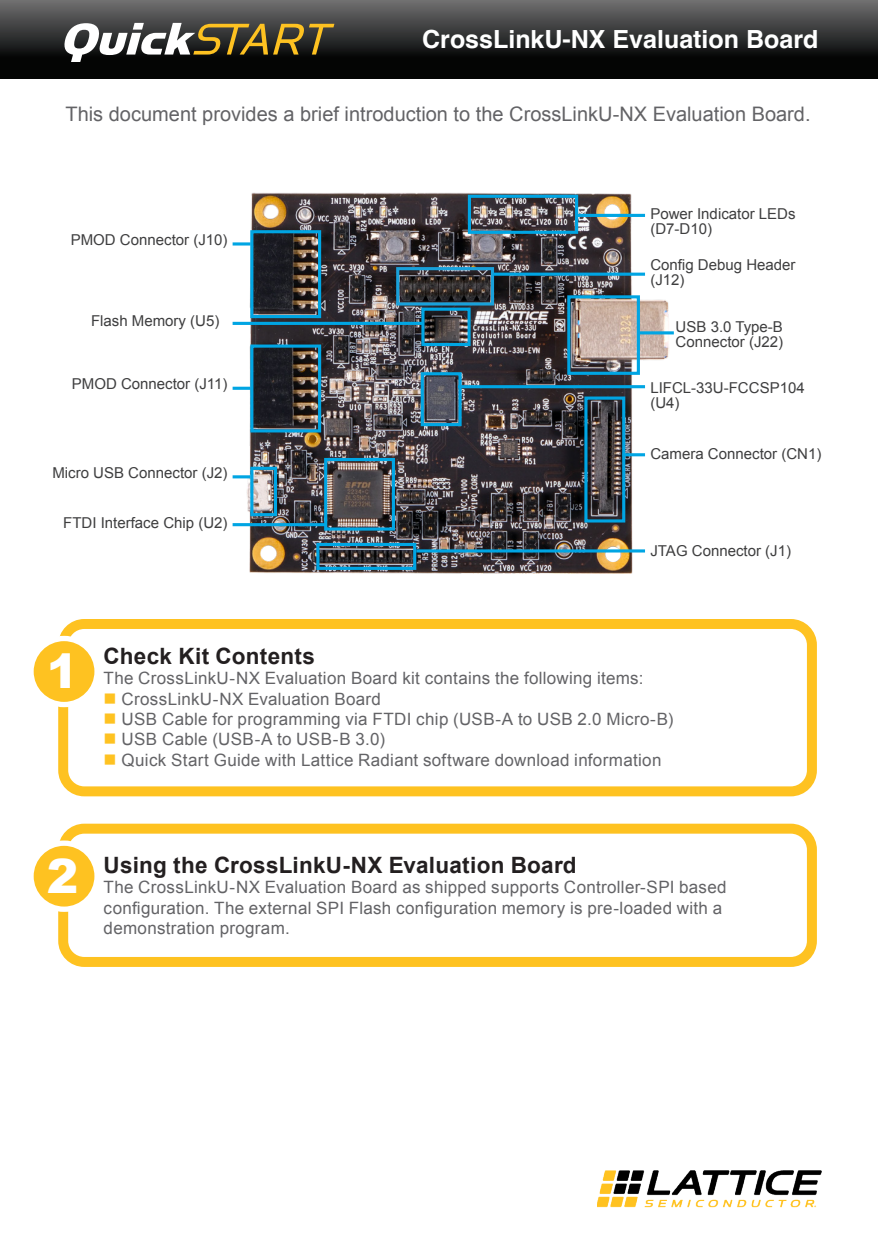
<style>
.page{position:relative;width:878px;height:1238px;background:#fff}
.page>*{position:absolute;margin:0;border:0;box-sizing:border-box;transform-origin:0 0}
.t1{font:italic 50px "Simian Display Chimpanzee";color:#fff}
.t2{font:900 47.25px "Arial";color:#fff}
.t3{font:700 25px "Helvetica";color:#fff}
.t4{font:700 22.5px "Arial";letter-spacing:.01em;color:#231f20}
.t5{font:20px "Arial";color:#636366}
.t6{font:17px/20.5px "Arial";letter-spacing:.015em;color:#636366}
.Inside_Page_Titles{font:15px/15px "Arial";color:#3e3e3f}
.s1{font-family:"Simian Display Orangutan";color:#fec221}
</style>
<div class="page">
<div style="left:0;top:0;width:878px;height:78px;background:linear-gradient(to bottom,#6b6a6c,#000)"></div>
<img style="left:597px;top:1170px;width:224px;height:37px">
<div style="left:58px;top:619px;width:758px;height:177px;border:10px solid #fec221;border-radius:21px"></div>
<div style="left:58px;top:823px;width:758px;height:144px;border:10px solid #fec221;border-radius:21px"></div>
<div style="left:31px;top:638px;width:66px;height:66px;background:#fec221;border-radius:50%"></div>
<div style="left:28px;top:636px;width:72px;height:71px;border:5px solid #fff;border-radius:50%"></div>
<div style="left:31px;top:843px;width:66px;height:66px;background:#fec221;border-radius:50%"></div>
<div style="left:28px;top:840px;width:72px;height:72px;border:5px solid #fff;border-radius:50%"></div>
<img style="left:246px;top:193px;width:423px;height:381px">
<div style="left:468px;top:195px;width:110px;height:39px;border:3px solid #00a5e3"></div>
<div style="left:250px;top:230px;width:71px;height:88px;border:3px solid #00a5e3"></div>
<div style="left:250px;top:344px;width:71px;height:88px;border:3px solid #00a5e3"></div>
<div style="left:324px;top:458px;width:71px;height:72px;border:3px solid #00a5e3"></div>
<div style="left:316px;top:543px;width:100px;height:27px;border:3px solid #00a5e3"></div>
<div style="left:420px;top:372px;width:41px;height:54px;border:3px solid #00a5e3"></div>
<div style="left:584px;top:396px;width:41px;height:126px;border:3px solid #00a5e3"></div>
<div style="left:567px;top:295px;width:73px;height:80px;border:3px solid #00a5e3"></div>
<div style="left:250px;top:467px;width:27px;height:49px;border:3px solid #00a5e3"></div>
<div style="left:396px;top:267px;width:98px;height:38px;border:3px solid #19a1db"></div>
<div style="left:421px;top:307px;width:49px;height:39px;border:3px solid #00a5e3"></div>
<hr style="left:232px;top:322px;width:190px;height:3px;background:#00a5e3">
<hr style="left:232px;top:242px;width:18px;height:3px;background:#00a5e3">
<hr style="left:577px;top:214px;width:68px;height:3px;background:#00a5e3">
<svg style="left:493px;top:272px;width:152px;height:4px"></svg>
<hr style="left:622px;top:453px;width:23px;height:3px;background:#00a5e3">
<hr style="left:416px;top:549px;width:229px;height:3px;background:#00a5e3">
<hr style="left:458px;top:385px;width:187px;height:3px;background:#00a5e3">
<hr style="left:637px;top:331px;width:36px;height:3px;background:#00a5e3">
<hr style="left:232px;top:387px;width:18px;height:3px;background:#00a5e3">
<hr style="left:232px;top:475px;width:18px;height:3px;background:#00a5e3">
<hr style="left:232px;top:523px;width:94px;height:3px;background:#00a5e3">
<h1 class="t1" style="left:60px;top:12px;width:283px">Quick<span class="s1">START</span></h1>
<h3 class="t3" style="left:422px;top:24px;width:397px">CrossLinkU-NX Evaluation Board</h3>
<p class="t5" style="left:65px;top:101px;width:746px">This document provides a brief introduction to the CrossLinkU-NX Evaluation Board.</p>
<p class="Inside_Page_Titles" style="left:71px;top:232px;width:158px">PMOD Connector (J10)</p>
<p class="Inside_Page_Titles" style="left:91px;top:313px;width:130px">Flash Memory (U5)</p>
<p class="Inside_Page_Titles" style="left:72px;top:376px;width:157px">PMOD Connector (J11)</p>
<p class="Inside_Page_Titles" style="left:52px;top:465px;width:177px">Micro USB Connector (J2)</p>
<p class="Inside_Page_Titles" style="left:63px;top:516px;width:166px">FTDI Interface Chip (U2)</p>
<p class="Inside_Page_Titles" style="left:650px;top:206px;width:147px">Power Indicator LEDs (D7-D10)</p>
<p class="Inside_Page_Titles" style="left:650px;top:257px;width:147px">Config Debug Header (J12)</p>
<p class="Inside_Page_Titles" style="left:675px;top:319px;width:109px">USB 3.0 Type-B<br>Connector (J22)</p>
<p class="Inside_Page_Titles" style="left:650px;top:381px;width:156px">LIFCL-33U-FCCSP104 (U4)</p>
<p class="Inside_Page_Titles" style="left:650px;top:446px;width:172px">Camera Connector (CN1)</p>
<p class="Inside_Page_Titles" style="left:650px;top:544px;width:142px">JTAG Connector (J1)</p>
<p class="t2" style="left:47px;top:637px;width:33px">1</p>
<p class="t4" style="left:104px;top:641px;width:213px">Check Kit Contents</p>
<p class="t6" style="left:104px;top:668px;width:541px">The CrossLinkU-NX Evaluation Board kit contains the following items:</p>
<p class="t6" style="left:122px;top:688px;width:261px">CrossLinkU-NX Evaluation Board</p>
<p class="t6" style="left:122px;top:709px;width:553px">USB Cable for programming via FTDI chip (USB-A to USB 2.0 Micro-B)</p>
<p class="t6" style="left:122px;top:729px;width:265px">USB Cable (USB-A to USB-B 3.0)</p>
<p class="t6" style="left:122px;top:749px;width:541px">Quick Start Guide with Lattice Radiant software download information</p>
<p class="t2" style="left:47px;top:842px;width:33px">2</p>
<p class="t4" style="left:104px;top:850px;width:474px">Using the CrossLinkU-NX Evaluation Board</p>
<p class="t6" style="left:104px;top:877px;width:624px">The CrossLinkU-NX Evaluation Board as shipped supports Controller-SPI based configuration. The external SPI Flash configuration memory is pre-loaded with a demonstration program.</p>
</div>
